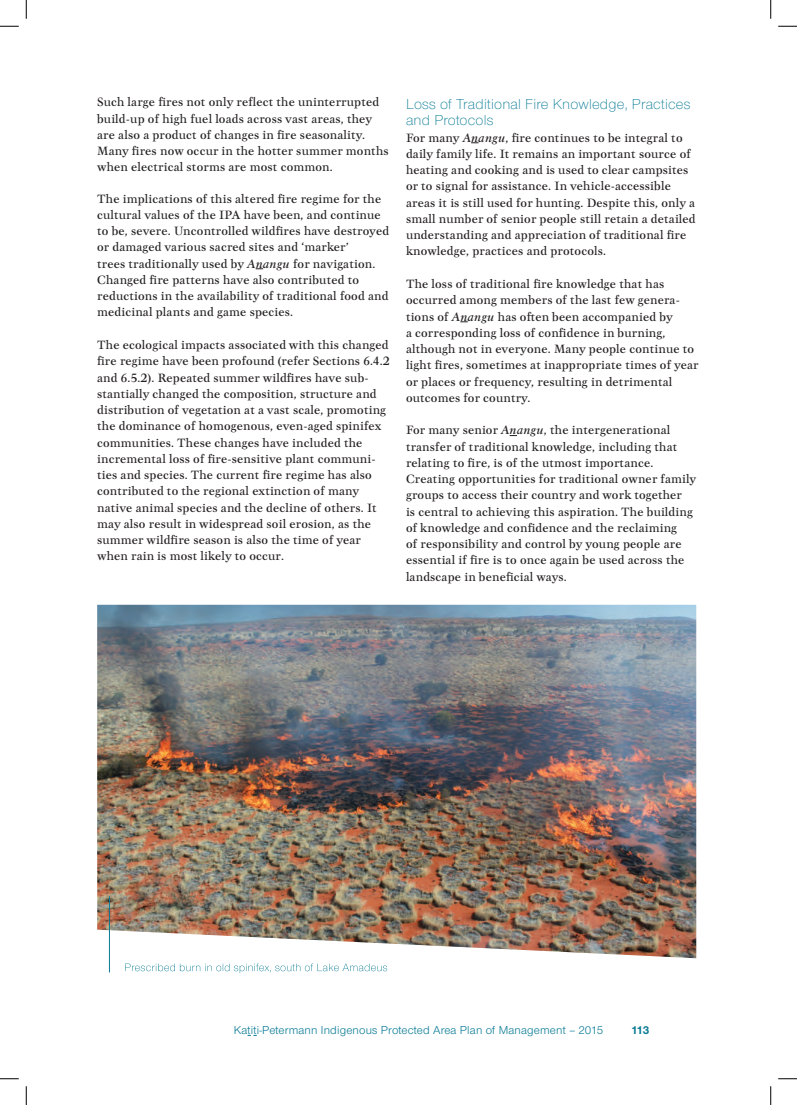
<style>
.page{position:relative;width:797px;height:1105px;background:#fff}
.page>*{position:absolute;margin:0;border:0;box-sizing:border-box;transform-origin:0 0}
.t1{font:300 15px/16.5px "Nimbus Sans Novus T";letter-spacing:.015em;color:#087a95}
.t2{font:11.88px/16.2px "Mauritius";letter-spacing:.015em;color:#231f20}
.t3{font:11.88px "Nimbus Sans Novus T";letter-spacing:.015em;color:#087a95}
.t4{font:700 11.88px "Nimbus Sans Novus T";color:#087a95}
.s1{font-style:italic}
</style>
<div class="page">
<img style="left:97px;top:605px;width:599px;height:353px">
<hr style="left:109px;top:896px;width:1px;height:76px;background:#087a95">
<svg style="left:125px;top:963px;width:262px;height:10px"></svg>
<svg style="left:0;top:25px;width:19px;height:2px"></svg>
<svg style="left:778px;top:25px;width:19px;height:2px"></svg>
<svg style="left:0;top:1078px;width:19px;height:1px"></svg>
<svg style="left:778px;top:1078px;width:19px;height:1px"></svg>
<svg style="left:25px;top:0;width:2px;height:19px"></svg>
<svg style="left:25px;top:1086px;width:2px;height:19px"></svg>
<svg style="left:770px;top:0;width:1px;height:19px"></svg>
<svg style="left:770px;top:1086px;width:1px;height:19px"></svg>
<p class="t2" style="left:97px;top:94px;width:293px">Such large fires not only reflect the uninterrupted build-up of high fuel loads across vast areas, they are also a product of changes in fire seasonality.<br>Many fires now occur in the hotter summer months when electrical storms are most common.</p>
<p class="t2" style="left:97px;top:190px;width:293px">The implications of this altered fire regime for the cultural values of the IPA have been, and continue to be, severe. Uncontrolled wildfires have destroyed or damaged various sacred sites and ‘marker’<br>trees traditionally used by <span class="s1">Anangu</span> for navigation.<br>Changed fire patterns have also contributed to reductions in the availability of traditional food and medicinal plants and game species.</p>
<p class="t2" style="left:97px;top:337px;width:294px">The ecological impacts associated with this changed fire regime have been profound (refer Sections 6.4.2 and 6.5.2). Repeated summer wildfires have sub&shy;stantially changed the composition, structure and distribution of vegetation at a vast scale, promoting the dominance of homogenous, even-aged spinifex communities. These changes have included the incremental loss of fire-sensitive plant communi&shy;ties and species. The current fire regime has also contributed to the regional extinction of many native animal species and the decline of others. It may also result in widespread soil erosion, as the summer wildfire season is also the time of year when rain is most likely to occur.</p>
<p class="t1" style="left:406px;top:95px;width:286px">Loss of Traditional Fire Knowledge, Practices and Protocols</p>
<p class="t2" style="left:406px;top:129px;width:291px">For many <span class="s1">Anangu</span>, fire continues to be integral to daily family life. It remains an important source of heating and cooking and is used to clear campsites or to signal for assistance. In vehicle-accessible areas it is still used for hunting. Despite this, only a small number of senior people still retain a detailed understanding and appreciation of traditional fire knowledge, practices and protocols.</p>
<p class="t2" style="left:406px;top:276px;width:294px">The loss of traditional fire knowledge that has occurred among members of the last few genera&shy;tions of <span class="s1">Anangu</span> has often been accompanied by<br>a corresponding loss of confidence in burning, although not in everyone. Many people continue to light fires, sometimes at inappropriate times of year or places or frequency, resulting in detrimental outcomes for country.</p>
<p class="t2" style="left:406px;top:422px;width:292px">For many senior <span class="s1">Anangu</span>, the intergenerational transfer of traditional knowledge, including that relating to fire, is of the utmost importance.<br>Creating opportunities for traditional owner family groups to access their country and work together<br>is central to achieving this aspiration. The building of knowledge and confidence and the reclaiming<br>of responsibility and control by young people are essential if fire is to once again be used across the landscape in beneficial ways.</p>
<p class="t3" style="left:234px;top:1023px;width:371px">Katiti-Petermann Indigenous Protected Area Plan of Management – 2015</p>
<p class="t4" style="left:631px;top:1023px;width:20px">113</p>
</div>
